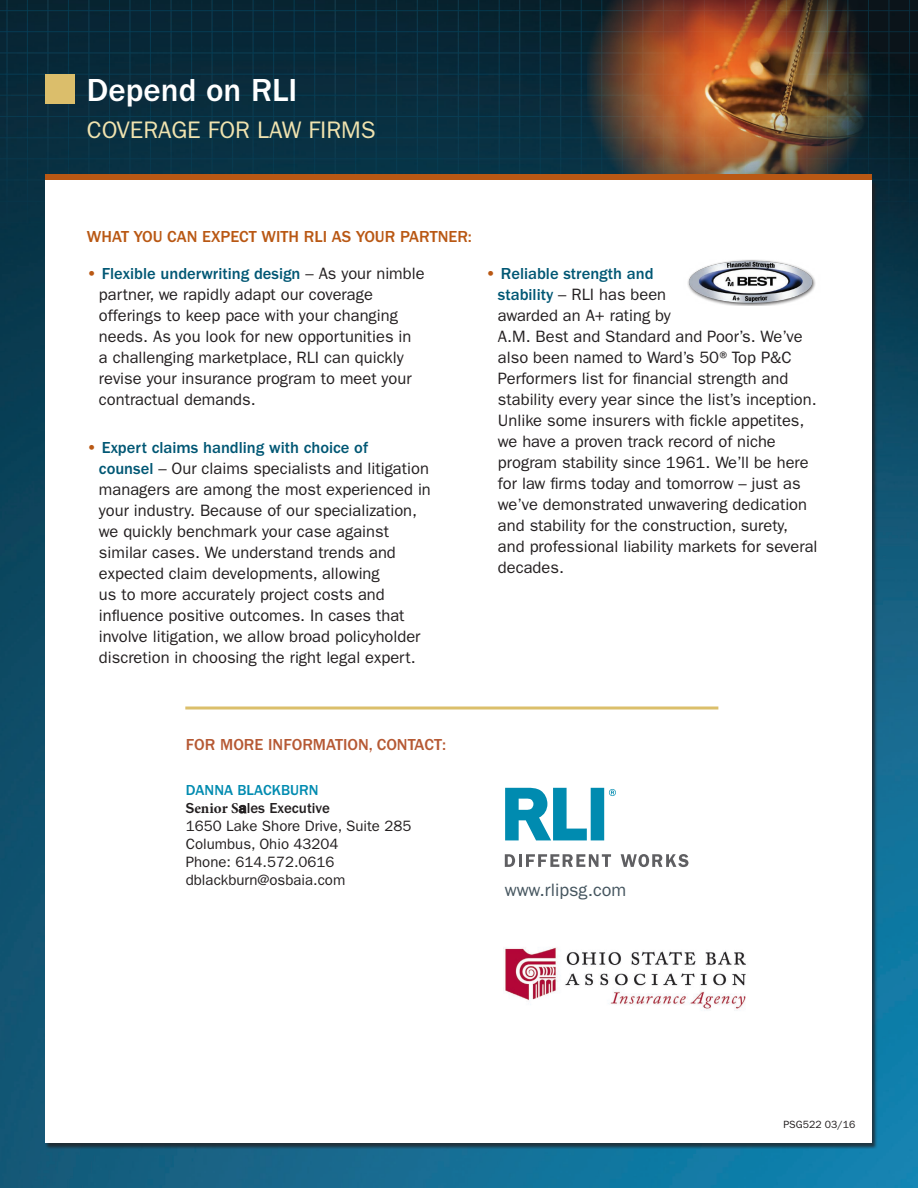
<style>
.page{position:relative;width:918px;height:1188px;background:#fff}
.page>*{position:absolute;margin:0;border:0;box-sizing:border-box;transform-origin:0 0}
.t1{font:500 33px "ITC Franklin Gothic Std";color:#fff}
.t2{font:24px "ITC Franklin Gothic Std";color:#f0e3af}
.t3{font:18px "ITC Franklin Gothic Std";color:#45555f}
.t4{font:16.5px/21px "ITC Franklin Gothic Std";color:#231f20}
.t5{font:500 16.5px "ITC Franklin Gothic Std";color:#b95814}
.t6{font:500 16.5px "ITC Franklin Gothic Std";color:#b65934}
.t7{font:15px/18px "ITC Franklin Gothic Std";color:#231f20}
.t8{font:10.5px "ITC Franklin Gothic Std";color:#231f20}
.s1{font-weight:600;color:#b95814}
.s2{font-weight:500;color:#005774}
.s3{font-weight:500;color:#008bb0}
.s4{font-weight:500}
.s5{font-family:"Minion Pro";font-weight:700}
</style>
<div class="page">
<img style="left:0;top:235px;width:918px;height:953px">
<img style="left:0;top:0;width:918px;height:235px">
<div style="left:45px;top:180px;width:827px;height:963px;background:#fff"></div>
<img style="left:687px;top:259px;width:129px;height:47px">
<hr style="left:185px;top:707px;width:533px;height:3px;background:#dbbf6b">
<div style="left:45px;top:74px;width:30px;height:30px;background:#dbbe6b"></div>
<img style="left:587px;top:0;width:285px;height:174px">
<div style="left:45px;top:174px;width:827px;height:6px;background:#b95814"></div>
<svg style="left:505px;top:854px;width:106px;height:13px"></svg>
<svg style="left:621px;top:854px;width:67px;height:13px"></svg>
<svg style="left:505px;top:788px;width:111px;height:52px"></svg>
<img style="left:503px;top:947px;width:243px;height:64px">
<p class="t1" style="left:87px;top:71px;width:212px">Depend on RLI</p>
<p class="t2" style="left:87px;top:116px;width:290px">COVERAGE FOR LAW FIRMS</p>
<p class="t5" style="left:87px;top:227px;width:387px">WHAT YOU CAN EXPECT WITH RLI AS YOUR PARTNER:</p>
<p class="t4" style="left:99px;top:263px;width:327px;text-indent:-12px"><span class="s1">•</span> <span class="s2">Flexible underwriting design</span> – As your nimble partner, we rapidly adapt our coverage offerings to keep pace with your changing needs. As you look for new opportunities in<br>a challenging marketplace, RLI can quickly revise your insurance program to meet your contractual demands.</p>
<p class="t4" style="left:99px;top:437px;width:333px;text-indent:-12px"><span class="s1">•</span> <span class="s2">Expert claims handling with choice of<br>counsel</span> – Our claims specialists and litigation managers are among the most experienced in your industry. Because of our specialization, we quickly benchmark your case against similar cases. We understand trends and expected claim developments, allowing<br>us to more accurately project costs and influence positive outcomes. In cases that involve litigation, we allow broad policyholder discretion in choosing the right legal expert.</p>
<p class="t4" style="left:498px;top:263px;width:321px;text-indent:-12px"><span class="s1">•</span> <span class="s2">Reliable strength and<br>stability</span> – RLI has been<br>awarded an A+ rating by<br>A.M. Best and Standard and Poor’s. We’ve also been named to Ward’s 50®Top P&amp;C Performers list for financial strength and stability every year since the list’s inception.<br>Unlike some insurers with fickle appetites, we have a proven track record of niche program stability since 1961. We’ll be here for law firms today and tomorrow – just as we’ve demonstrated unwavering dedication and stability for the construction, surety, and professional liability markets for several decades.</p>
<p class="t6" style="left:186px;top:735px;width:262px">FOR MORE INFORMATION, CONTACT:</p>
<p class="t7" style="left:186px;top:781px;width:227px"><span class="s3">DANNA BLACKBURN<br></span><span class="s4">S</span><span class="s5">enior S</span><span class="s4">ales Executive<br></span>1650 Lake Shore Drive, Suite 285<br>Columbus, Ohio 43204<br>Phone: 614.572.0616 dblackburn@osbaia.com</p>
<p class="t3" style="left:505px;top:879px;width:123px">www.rlipsg.com</p>
<p class="t8" style="left:783px;top:1118px;width:74px">PSG522 03/16</p>
</div>
